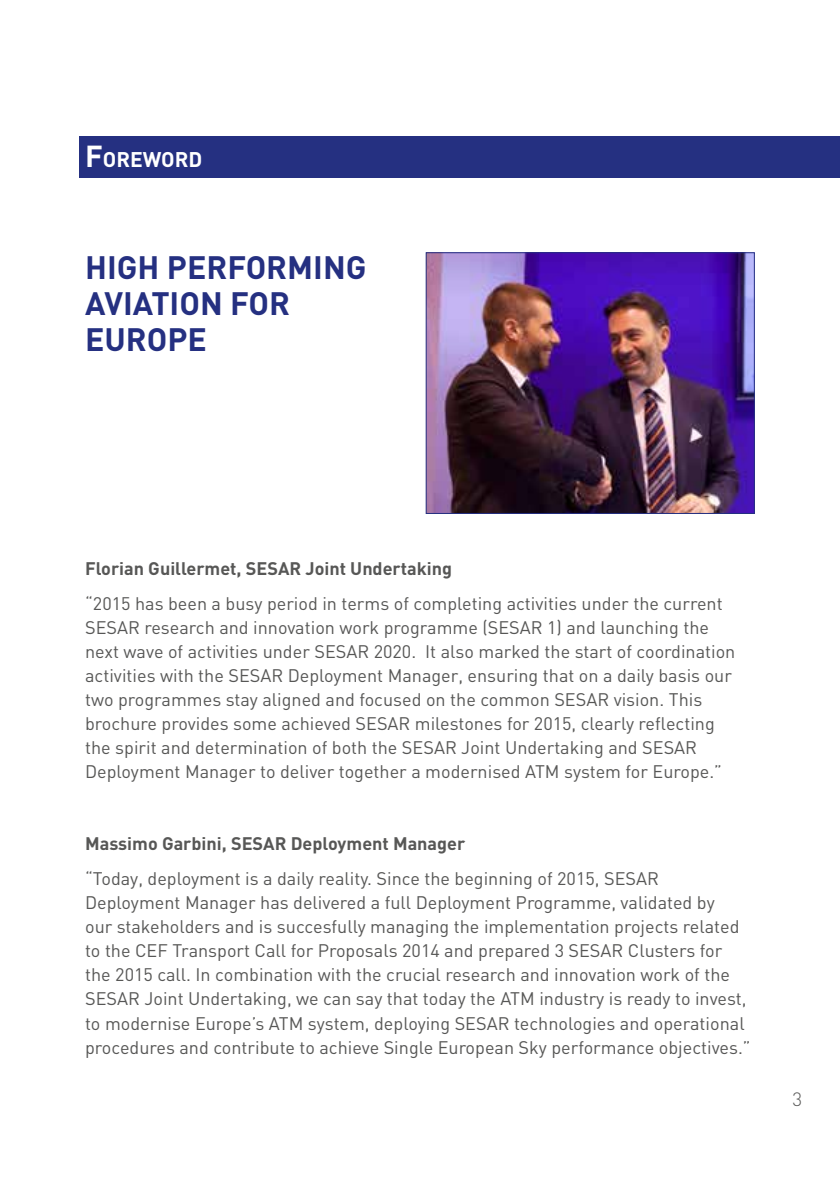
<style>
.page{position:relative;width:840px;height:1191px;background:#fff}
.page>*{position:absolute;margin:0;border:0;box-sizing:border-box;transform-origin:0 0}
.t1{font:700 32px/36px "DIN";color:#253081}
.t2{font:700 21px "DIN";color:#fff}
.t3{font:300 19px "DIN";color:#575756}
.t4{font:18px/24px "DIN";color:#575756}
.t5{font:700 18px "DIN";color:#575756}
.s1{font-size:30px}
</style>
<div class="page">
<div style="left:79px;top:136px;width:760px;height:41px;background:#253081"></div>
<img style="left:427px;top:254px;width:325px;height:258px">
<div style="left:425px;top:252px;width:329px;height:262px;border:1px solid #253081"></div>
<p class="t2" style="left:85px;top:145px;width:119px"><span class="s1">F</span>OREWORD</p>
<h1 class="t1" style="left:85px;top:248px;width:283px">HIGH PERFORMING<br>AVIATION FOR<br>EUROPE</h1>
<p class="t5" style="left:85px;top:556px;width:368px">Florian Guillermet, SESAR Joint Undertaking</p>
<p class="t4" style="left:85px;top:591px;width:651px">“2015 has been a busy period in terms of completing activities under the current SESAR research and innovation work programme (SESAR 1) and launching the next wave of activities under SESAR 2020. It also marked the start of coordination activities with the SESAR Deployment Manager, ensuring that on a daily basis our two programmes stay aligned and focused on the common SESAR vision. This brochure provides some achieved SESAR milestones for 2015, clearly reflecting the spirit and determination of both the SESAR Joint Undertaking and SESAR Deployment Manager to deliver together a modernised ATM system for Europe.”</p>
<p class="t5" style="left:85px;top:832px;width:381px">Massimo Garbini, SESAR Deployment Manager</p>
<p class="t4" style="left:85px;top:866px;width:666px">“Today, deployment is a daily reality. Since the beginning of 2015, SESAR Deployment Manager has delivered a full Deployment Programme, validated by<br>our stakeholders and is succesfully managing the implementation projects related to the CEF Transport Call for Proposals 2014 and prepared 3 SESAR Clusters for the 2015 call. In combination with the crucial research and innovation work of the SESAR Joint Undertaking, we can say that today the ATM industry is ready to invest, to modernise Europe’s ATM system, deploying SESAR technologies and operational procedures and contribute to achieve Single European Sky performance objectives.”</p>
<p class="t3" style="left:792px;top:1087px;width:11px">3</p>
</div>
